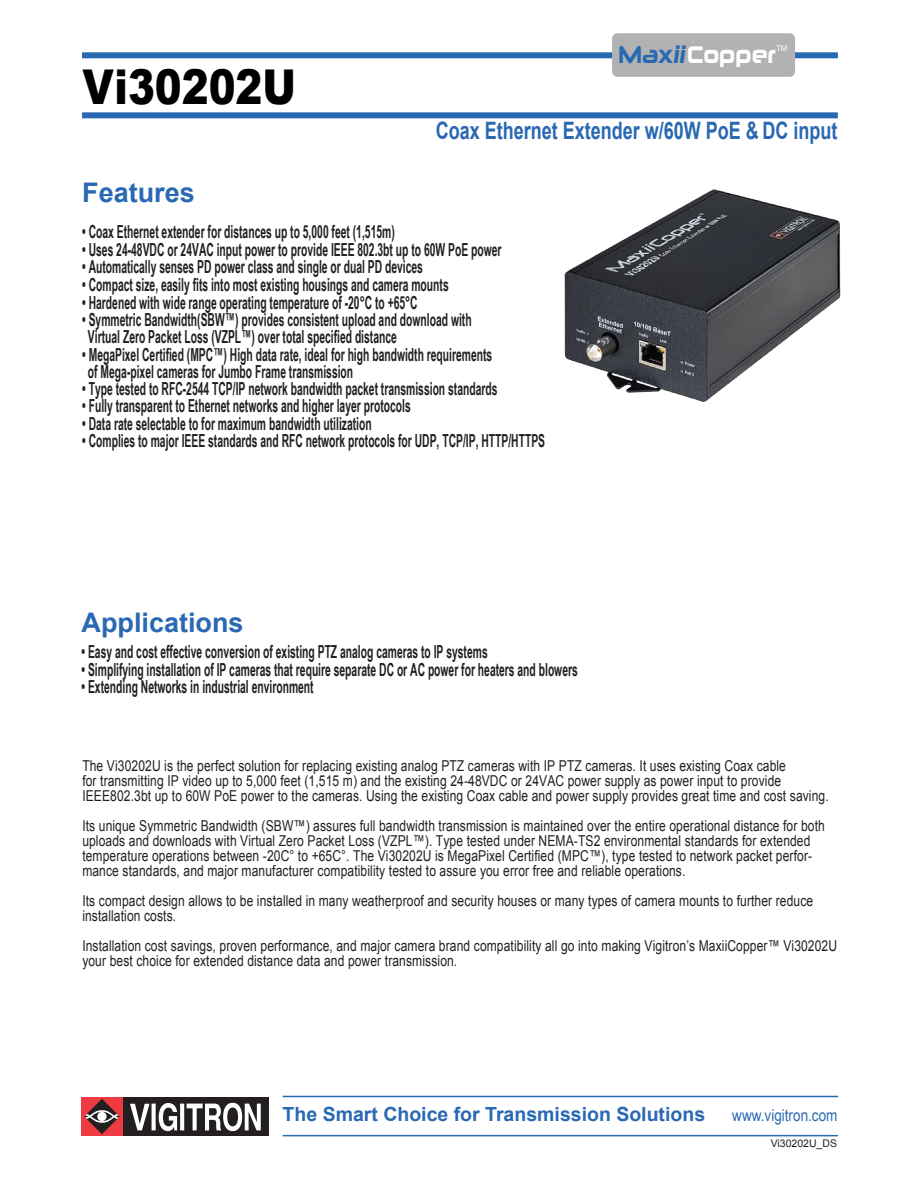
<style>
.page{position:relative;width:918px;height:1188px;background:#fff}
.page>*{position:absolute;margin:0;border:0;box-sizing:border-box;transform-origin:0 0}
.t1{font:900 48px "Arial";color:#000;scale:.84 1}
.t2{font:700 27px "Arial";color:#2968b3}
.t3{font:700 24.3px "Neuropolitical W00";color:#fff;scale:.8 1}
.t4{font:700 24px "Arial";color:#2968b3;scale:.75 1}
.t5{font:700 19.5px "Arial";color:#2968b3}
.t6{font:700 18px/17.2px "Arial Narrow";color:#231f20;scale:.7 1}
.t7{font:16.5px "Arial Narrow";color:#2968b3}
.t8{font:15px/15px "Arial";letter-spacing:.01em;color:#231f20;scale:.81 1}
.t9{font:10.5px "Arial";color:#231f20}
.t10{font:7.8px "Arial";color:#fff}
.s1{color:#276ab1}
.s2{font-style:italic;color:#276ab1}
</style>
<div class="page">
<div style="left:82px;top:112px;width:756px;height:6px;background:#2968b3"></div>
<div style="left:82px;top:52px;width:756px;height:6px;background:#2968b3"></div>
<hr style="left:283px;top:1135px;width:555px;height:1px;background:#2968b3">
<div style="left:123px;top:1097px;width:146px;height:39px;background:#231f20"></div>
<svg style="left:130px;top:1103px;width:131px;height:28px"></svg>
<div style="left:81px;top:1097px;width:42px;height:39px;background:#ee3a41"></div>
<svg style="left:84px;top:1099px;width:36px;height:35px"></svg>
<hr style="left:283px;top:1096px;width:555px;height:1px;background:#2968b3">
<img style="left:564px;top:189px;width:277px;height:213px">
<div style="left:612px;top:33px;width:183px;height:44px;background:#b3b2b3;border-radius:5px"></div>
<h1 class="t1" style="left:83px;top:52px;width:256px">Vi30202U</h1>
<h3 class="t3" style="left:619px;top:40px;width:198px"><span class="s1">Max</span><span class="s2">ii</span>Copper</h3>
<p class="t10" style="left:776px;top:43px;width:13px">TM</p>
<h3 class="t4" style="left:436px;top:115px;width:537px">Coax Ethernet Extender w/60W PoE &amp; DC input</h3>
<h2 class="t2" style="left:82px;top:175px;width:114px">Features</h2>
<p class="t6" style="left:82px;top:222px;width:448px">• Coax Ethernet extender for distances up to 5,000 feet (1,515m)</p>
<p class="t6" style="left:82px;top:240px;width:601px">• Uses 24-48VDC or 24VAC input power to provide IEEE 802.3bt up to 60W PoE power</p>
<p class="t6" style="left:82px;top:257px;width:488px">• Automatically senses PD power class and single or dual PD devices</p>
<p class="t6" style="left:82px;top:275px;width:525px">• Compact size, easily fits into most existing housings and camera mounts</p>
<p class="t6" style="left:82px;top:293px;width:481px">• Hardened with wide range operating temperature of -20°C to +65°C</p>
<p class="t6" style="left:88px;top:310px;width:550px;text-indent:-6px">• Symmetric Bandwidth(SBW™) provides consistent upload and download with<br>Virtual Zero Packet Loss (VZPL™) over total specified distance</p>
<p class="t6" style="left:88px;top:345px;width:579px;text-indent:-6px">• MegaPixel Certified (MPC™) High data rate, ideal for high bandwidth requirements of Mega-pixel cameras for Jumbo Frame transmission</p>
<p class="t6" style="left:82px;top:379px;width:595px">• Type tested to RFC-2544 TCP/IP network bandwidth packet transmission standards</p>
<p class="t6" style="left:82px;top:397px;width:471px">• Fully transparent to Ethernet networks and higher layer protocols</p>
<p class="t6" style="left:82px;top:414px;width:415px">• Data rate selectable to for maximum bandwidth utilization</p>
<p class="t6" style="left:82px;top:431px;width:663px">• Complies to major IEEE standards and RFC network protocols for UDP, TCP/IP, HTTP/HTTPS</p>
<h2 class="t2" style="left:82px;top:605px;width:164px">Applications</h2>
<p class="t6" style="left:82px;top:642px;width:582px">• Easy and cost effective conversion of existing PTZ analog cameras to IP systems</p>
<p class="t6" style="left:82px;top:660px;width:710px">• Simplifying installation of IP cameras that require separate DC or AC power for heaters and blowers</p>
<p class="t6" style="left:82px;top:677px;width:333px">• Extending Networks in industrial environment</p>
<p class="t8" style="left:82px;top:758px;width:923px">The Vi30202U is the perfect solution for replacing existing analog PTZ cameras with IP PTZ cameras. It uses existing Coax cable<br>for transmitting IP video up to 5,000 feet (1,515 m) and the existing 24-48VDC or 24VAC power supply as power input to provide<br>IEEE802.3bt up to 60W PoE power to the cameras. Using the existing Coax cable and power supply provides great time and cost saving.</p>
<p class="t8" style="left:82px;top:818px;width:918px">Its unique Symmetric Bandwidth (SBW™) assures full bandwidth transmission is maintained over the entire operational distance for both uploads and downloads with Virtual Zero Packet Loss (VZPL™). Type tested under NEMA-TS2 environmental standards for extended temperature operations between -20C° to +65C°. The Vi30202U is MegaPixel Certified (MPC™), type tested to network packet perfor&shy;mance standards, and major manufacturer compatibility tested to assure you error free and reliable operations.</p>
<p class="t8" style="left:82px;top:893px;width:904px">Its compact design allows to be installed in many weatherproof and security houses or many types of camera mounts to further reduce installation costs.</p>
<p class="t8" style="left:82px;top:938px;width:933px">Installation cost savings, proven performance, and major camera brand compatibility all go into making Vigitron’s MaxiiCopper™ Vi30202U your best choice for extended distance data and power transmission.</p>
<h3 class="t5" style="left:283px;top:1101px;width:424px">The Smart Choice for Transmission Solutions</h3>
<p class="t7" style="left:732px;top:1103px;width:107px">www.vigitron.com</p>
<p class="t9" style="left:771px;top:1137px;width:68px">Vi30202U_DS</p>
</div>
